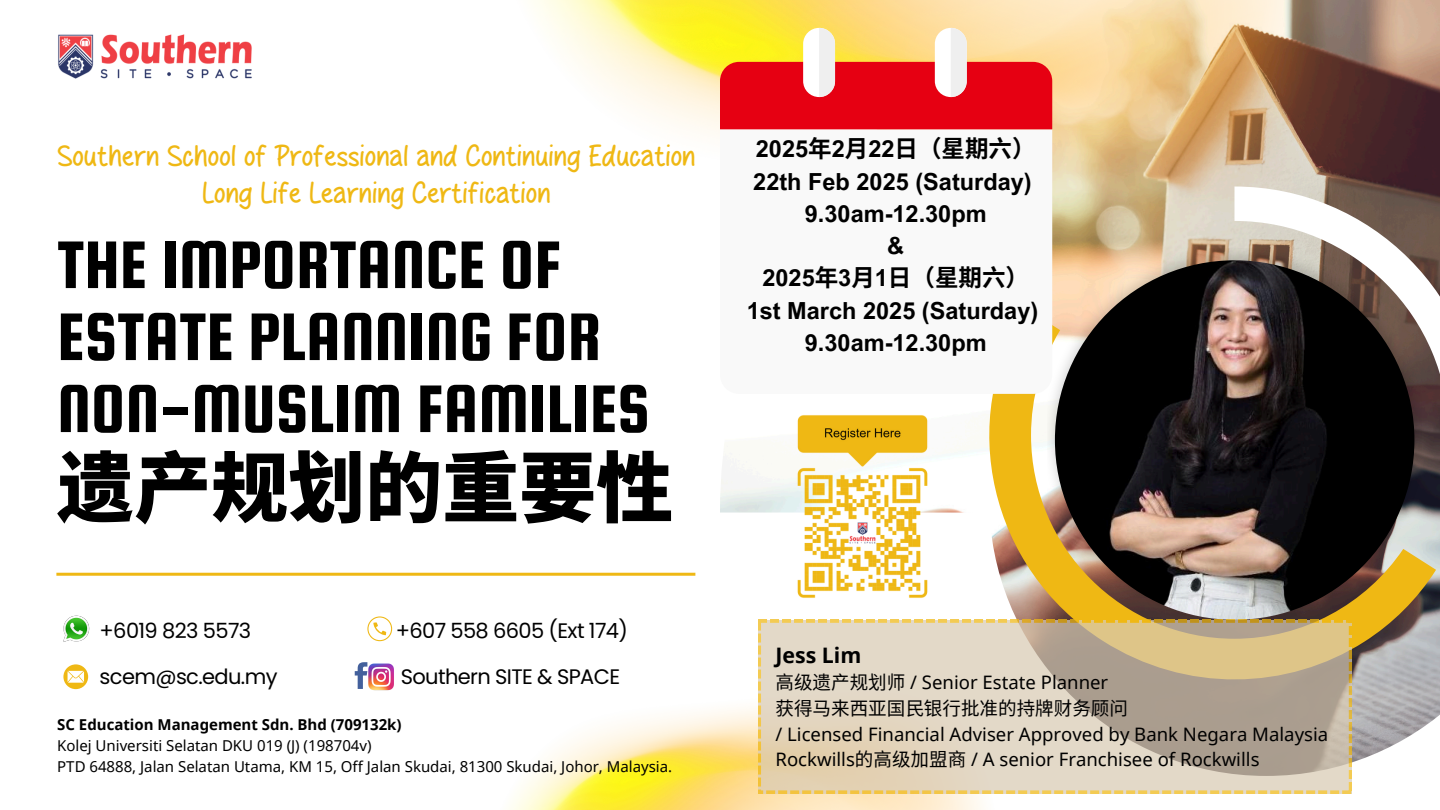
<style>
.page{position:relative;width:1440px;height:810px;background:#fff}
.page>*{position:absolute;margin:0;border:0;box-sizing:border-box;transform-origin:0 0}
.t1{font:800 77px "Source Han Sans SC";color:#000}
.t2{font:72px/72px "Squada One";color:#000}
.t3{font:30px/36.8px "Bobogo";color:#efb814;text-align:center}
.t4{font:700 23.5px/32.2px "Arial MT Pro";color:#000;text-align:center}
.t5{font:700 21.3px "Noto Sans";color:#000}
.t6{font:21px "Poppins";letter-spacing:-.03em;color:#000}
.t7{font:18.6px/25.8px "Noto Sans";color:#000}
.t8{font:15px "Noto Sans";color:#000}
.t9{font:700 15px "Noto Sans";color:#000}
.s1{font-family:"Noto Sans CJ Ksc"}
</style>
<div class="page">
<img style="left:509px;top:711px;width:491px;height:99px">
<img style="left:720px;top:0;width:720px;height:776px">
<img style="left:1052px;top:248px;width:182px;height:61px">
<svg style="left:1234px;top:187px;width:206px;height:246px"></svg>
<svg style="left:955px;top:309px;width:481px;height:385px"></svg>
<svg style="left:1064px;top:264px;width:341px;height:342px;background:#b6966c"></svg>
<img style="left:1055px;top:260px;width:359px;height:360px;border-radius:50%">
<img style="left:532px;top:0;width:815px;height:193px">
<img style="left:58px;top:34px;width:194px;height:45px">
<svg style="left:758px;top:620px;width:594px;height:173px;background:#d2c4aa"></svg>
<img style="left:769px;top:414px;width:186px;height:186px">
<hr style="left:56px;top:573px;width:639px;height:3px;background:#efb814">
<svg style="left:367px;top:616px;width:25px;height:25px"></svg>
<svg style="left:63px;top:664px;width:25px;height:25px"></svg>
<svg style="left:355px;top:662px;width:12px;height:27px"></svg>
<img style="left:367px;top:663px;width:27px;height:28px">
<img style="left:63px;top:615px;width:27px;height:27px">
<svg style="left:720px;top:129px;width:332px;height:265px"></svg>
<svg style="left:720px;top:28px;width:332px;height:101px;background:#ee5d45"></svg>
<p class="t3" style="left:57px;top:138px;width:640px">Southern School of Professional and Continuing Education<br>Long Life Learning Certification</p>
<h4 class="t4" style="left:747px;top:136px;width:293px">2025<span class="s1">年</span>2<span class="s1">月</span> 22<span class="s1">日（星期六）<br></span>22th Feb 2025 (Saturday)<br>9.30am-12.30pm<br>&amp;<br>2025<span class="s1">年</span>3<span class="s1">月</span> 1<span class="s1">日（星期六）<br></span>1st March 2025 (Saturday)<br>9.30am-12.30pm</h4>
<p class="t2" style="left:57px;top:228px;width:594px">THE IMPORTANCE OF<br>ESTATE PLANNING FOR<br>NON-MUSLIM FAMILIES</p>
<p class="t1" style="left:57px;top:427px;width:617px">遗产规划的重要性</p>
<p class="t6" style="left:100px;top:616px;width:153px">+6019 823 5573</p>
<p class="t6" style="left:396px;top:616px;width:234px">+607 558 6605 (Ext 174)</p>
<p class="t6" style="left:100px;top:662px;width:179px">scem@sc.edu.my</p>
<p class="t6" style="left:401px;top:662px;width:221px">Southern SITE &amp; SPACE</p>
<h2 class="t9" style="left:57px;top:714px;width:346px">SC Education Management Sdn. Bhd (709132k)</h2>
<h3 class="t8" style="left:57px;top:735px;width:316px">Kolej Universiti Selatan DKU 019 (J) (198704v)</h3>
<h1 class="t8" style="left:57px;top:756px;width:616px">PTD 64888, Jalan Selatan Utama, KM 15, Off Jalan Skudai, 81300 Skudai, Johor, Malaysia.</h1>
<p class="t5" style="left:776px;top:641px;width:87px">Jess Lim</p>
<p class="t7" style="left:776px;top:669px;width:554px"><span class="s1">高级遗产规划师</span> / Senior Estate Planner<br><span class="s1">获得马来西亚国民银行批准的持牌财务顾问<br></span>/ Licensed Financial Adviser Approved by Bank Negara Malaysia Rockwills<span class="s1">的高级加盟商</span> / A senior Franchisee of Rockwills</p>
</div>
